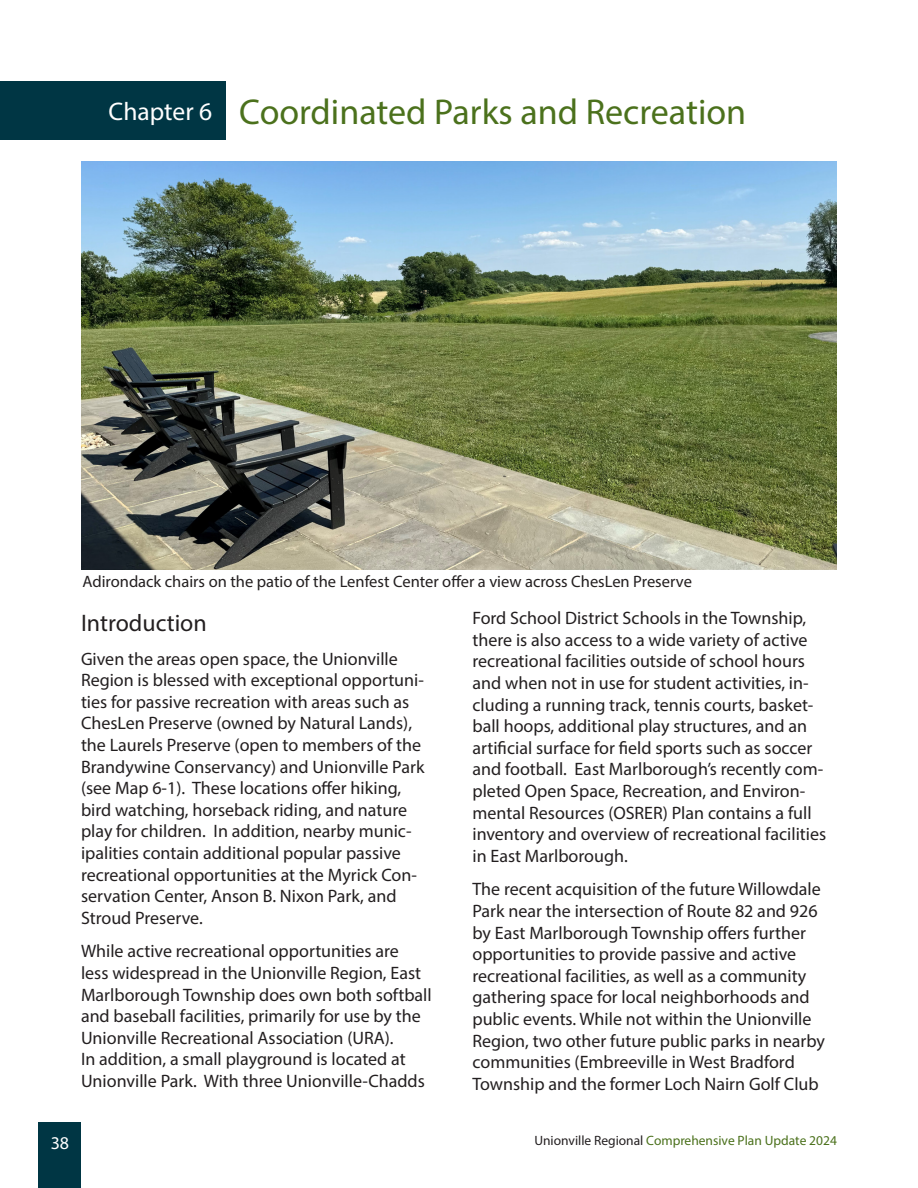
<style>
.page{position:relative;width:918px;height:1188px;background:#fff}
.page>*{position:absolute;margin:0;border:0;box-sizing:border-box;transform-origin:0 0}
.t1{font:36px "Myriad Pro";color:#4b711c}
.t2{font:25.5px "Myriad Pro";color:#fff}
.t3{font:24px "Myriad Pro";color:#231f20}
.t4{font:18px/21.6px "Myriad Pro";color:#231f20}
.t5{font:18px "Myriad Pro";color:#fff}
.t6{font:16.5px "Myriad Pro";color:#231f20}
.t7{font:13.5px "Myriad Pro";color:#4b711c}
.s1{color:#231f20}
</style>
<div class="page">
<div style="left:39px;top:1122px;width:42px;height:66px;background:#003644"></div>
<div style="left:0;top:81px;width:226px;height:59px;background:#003644"></div>
<img style="left:81px;top:162px;width:756px;height:408px">
<p class="t2" style="left:109px;top:96px;width:105px">Chapter 6</p>
<p class="t1" style="left:239px;top:90px;width:508px">Coordinated Parks and Recreation</p>
<p class="t6" style="left:82px;top:571px;width:611px">Adirondack chairs on the patio of the Lenfest Center offer a view across ChesLen Preserve</p>
<p class="t3" style="left:81px;top:608px;width:127px">Introduction</p>
<p class="t4" style="left:81px;top:648px;width:345px">Given the areas open space, the Unionville Region is blessed with exceptional opportuni&shy;ties for passive recreation with areas such as ChesLen Preserve (owned by Natural Lands), the Laurels Preserve (open to members of the Brandywine Conservancy) and Unionville Park (see Map 6-1). These locations offer hiking, bird watching, horseback riding, and nature play for children. In addition, nearby munic&shy;ipalities contain additional popular passive recreational opportunities at the Myrick Con&shy;servation Center, Anson B. Nixon Park, and Stroud Preserve.</p>
<p class="t4" style="left:81px;top:940px;width:352px">While active recreational opportunities are<br>less widespread in the Unionville Region, East Marlborough Township does own both softball and baseball facilities, primarily for use by the Unionville Recreational Association (URA).<br>In addition, a small playground is located at Unionville Park. With three Unionville-Chadds</p>
<p class="t4" style="left:472px;top:607px;width:355px">Ford School District Schools in the Township, there is also access to a wide variety of active recreational facilities outside of school hours and when not in use for student activities, in&shy;cluding a running track, tennis courts, basket&shy;ball hoops, additional play structures, and an artificial surface for field sports such as soccer and football. East Marlborough’s recently com&shy;pleted Open Space, Recreation, and Environ&shy;mental Resources (OSRER) Plan contains a full inventory and overview of recreational facilities in East Marlborough.</p>
<p class="t4" style="left:472px;top:878px;width:354px">The recent acquisition of the future Willowdale Park near the intersection of Route 82 and 926 by East Marlborough Township offers further opportunities to provide passive and active recreational facilities, as well as a community gathering space for local neighborhoods and public events. While not within the Unionville Region, two other future public parks in nearby communities (Embreeville in West Bradford Township and the former Loch Nairn Golf Club</p>
<p class="t5" style="left:51px;top:1132px;width:20px">38</p>
<p class="t7" style="left:534px;top:1133px;width:304px"><span class="s1">Unionville Regional</span> Comprehensive Plan Update 2024</p>
</div>
